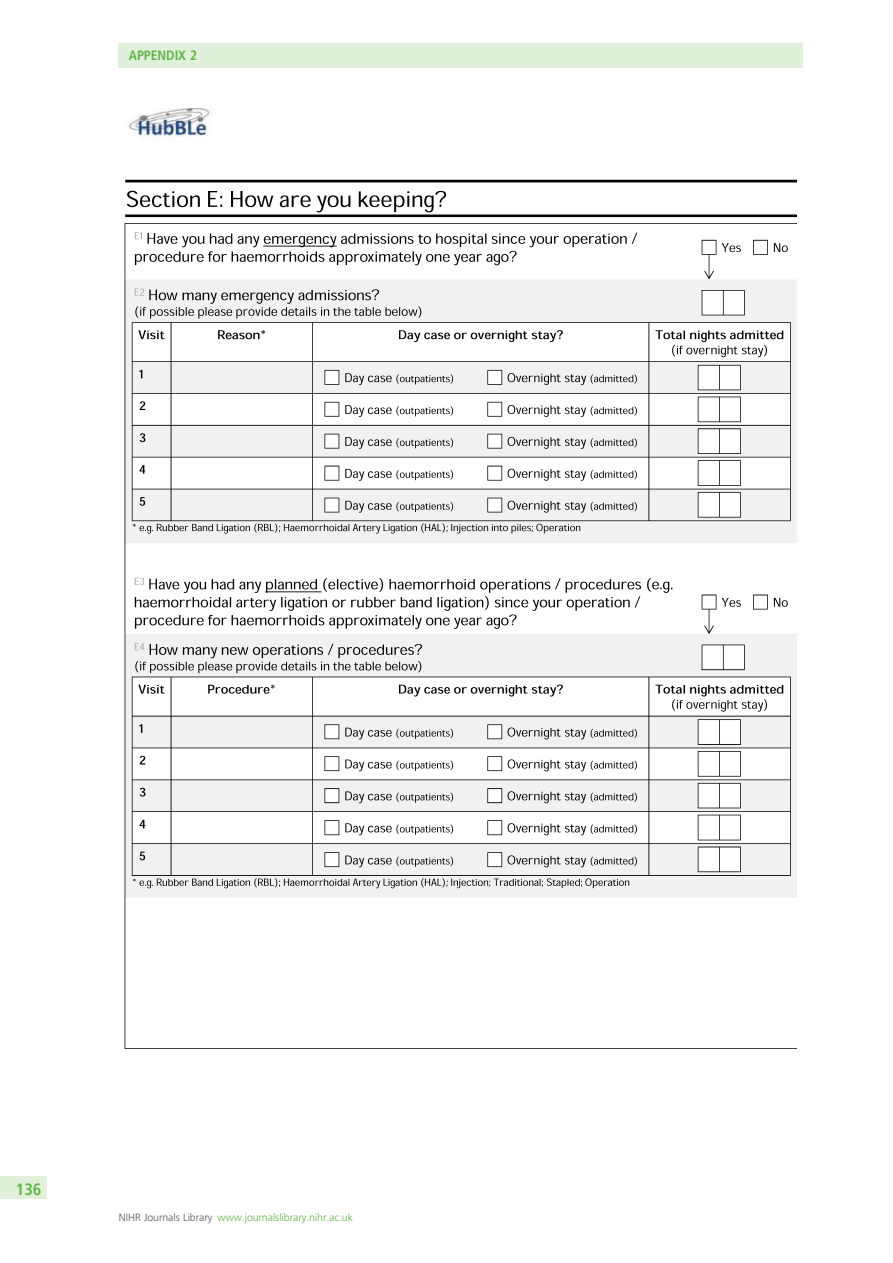
<style>
.page{position:relative;width:893px;height:1263px;background:#fff}
.page>*{position:absolute;margin:0;border:0;box-sizing:border-box;transform-origin:0 0}
.t1{font:16.5px "Adv TT24 c 3 cae 3.B";color:#62b447}
.t2{font:13.5px "Adv TT24 c 3 cae 3.B";color:#62b447}
.t3{font:10.5px "Adv T Tebabd 7 da";color:#62b447}
.s1{color:#58595b}
</style>
<div class="page">
<img style="left:125px;top:108px;width:672px;height:940px">
<div style="left:119px;top:44px;width:684px;height:24px;background:#e1f0da"></div>
<div style="left:0;top:1176px;width:47px;height:23px;background:#e1f0da"></div>
<p class="t2" style="left:129px;top:51px;width:70px">APPENDIX 2</p>
<h1 class="t1" style="left:16px;top:1183px;width:27px">136</h1>
<p class="t3" style="left:119px;top:1213px;width:236px"><span class="s1">NIHR Journals Library</span> www.journalslibrary.nihr.ac.uk</p>
</div>
